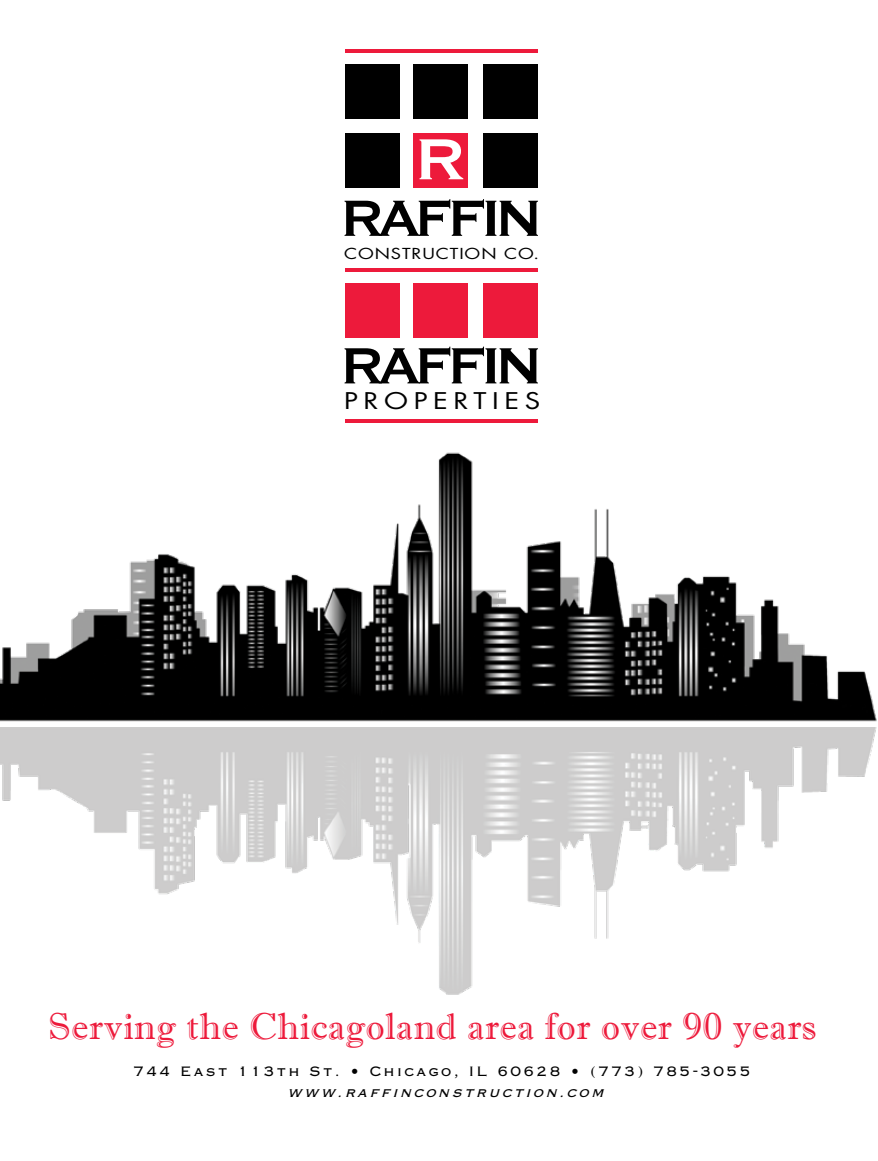
<style>
.page{position:relative;width:878px;height:1161px;background:#fff}
.page>*{position:absolute;margin:0;border:0;box-sizing:border-box;transform-origin:0 0}
.t1{font:700 76.05px "Copperplate Gothic BT";color:#fff}
.t2{font:37.5px "Imprint MT Shadow";letter-spacing:.02em;color:#ed1a3b}
.t3{font:22.35px "Futura";letter-spacing:.2em;color:#000;scale:1.24 1}
.t4{font:18px "Copperplate Gothic BT";letter-spacing:.1em;color:#000}
.t5{font:italic 18px "Copperplate Gothic BT";color:#000}
.t6{font:14.7px "Futura";letter-spacing:.05em;color:#000;scale:1.24 1}
</style>
<div class="page">
<img style="left:0;top:452px;width:877px;height:543px">
<div style="left:345px;top:133px;width:55px;height:54px;background:#000"></div>
<div style="left:482px;top:133px;width:55px;height:54px;background:#000"></div>
<div style="left:413px;top:133px;width:55px;height:54px;background:#ed1a3b"></div>
<div style="left:345px;top:65px;width:55px;height:54px;background:#000"></div>
<hr style="left:345px;top:50px;width:192px;height:3px;background:#ed1a3b">
<hr style="left:345px;top:268px;width:192px;height:4px;background:#ed1a3b">
<div style="left:482px;top:65px;width:55px;height:54px;background:#000"></div>
<div style="left:413px;top:65px;width:55px;height:54px;background:#000"></div>
<div style="left:345px;top:284px;width:55px;height:54px;background:#ed1a3b"></div>
<div style="left:482px;top:284px;width:55px;height:54px;background:#ed1a3b"></div>
<div style="left:413px;top:284px;width:55px;height:54px;background:#ed1a3b"></div>
<hr style="left:345px;top:419px;width:192px;height:3px;background:#ed1a3b">
<svg style="left:344px;top:199px;width:194px;height:37px"></svg>
<svg style="left:344px;top:347px;width:194px;height:36px"></svg>
<h1 class="t1" style="left:412px;top:119px;width:55px">R</h1>
<p class="t6" style="left:344px;top:243px;width:159px">CONSTRUCTION CO.</p>
<p class="t3" style="left:344px;top:386px;width:160px">PROPERTIES</p>
<h2 class="t2" style="left:48px;top:1004px;width:769px">Serving the Chicagoland area for over 90 years</h2>
<p class="t4" style="left:133px;top:1061px;width:619px">744 East 113th St. • Chicago, IL 60628 • (773) 785-3055</p>
<p class="t5" style="left:287px;top:1083px;width:323px">www.raffinconstruction.com</p>
</div>
